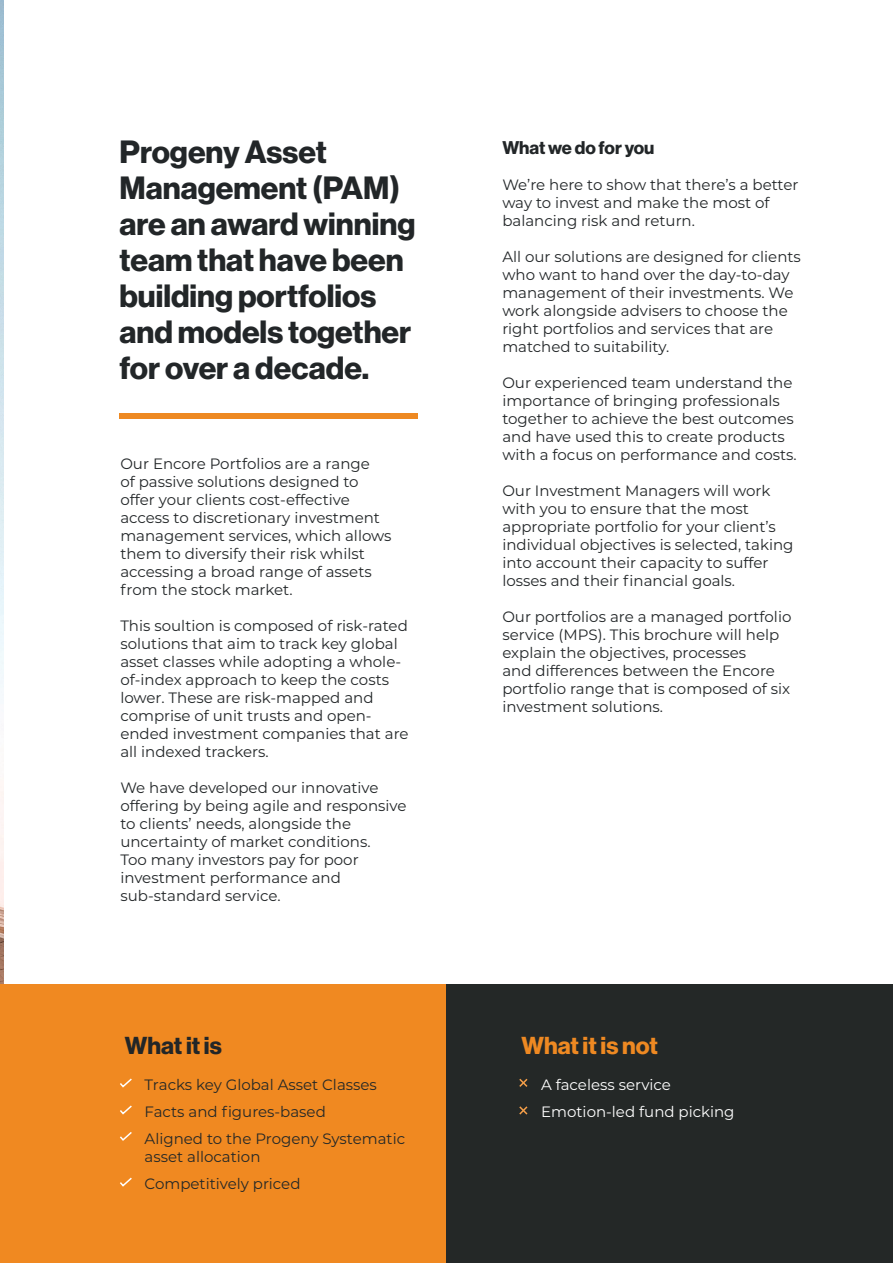
<style>
.page{position:relative;width:893px;height:1263px;background:#fff}
.page>*{position:absolute;margin:0;border:0;box-sizing:border-box;transform-origin:0 0}
.Intro{font:31.5px/36px "N Haas Grotesk DS Pro 75 Bd";color:#222628}
.Intro-2{font:24px "N Haas Grotesk DS Pro 75 Bd";color:#ee8922}
.Intro-3{font:24px "N Haas Grotesk DS Pro 75 Bd";color:#222628}
.body{font:18px "N Haas Grotesk DS Pro 75 Bd";color:#222628}
.body-2{font:15px/18px "Montserrat";color:#222628}
.body-3{font:15px/18px "Montserrat";color:#242827}
.body-4{font:15px "Montserrat";color:#fff}
</style>
<div class="page">
<img style="left:0;top:0;width:3px;height:985px">
<div style="left:0;top:985px;width:446px;height:278px;background:#f08921"></div>
<div style="left:446px;top:985px;width:447px;height:278px;background:#242827"></div>
<div style="left:119px;top:413px;width:298px;height:6px;background:#ee8922"></div>
<svg style="left:120px;top:1078px;width:12px;height:10px"></svg>
<svg style="left:120px;top:1105px;width:12px;height:10px"></svg>
<svg style="left:120px;top:1132px;width:12px;height:9px"></svg>
<svg style="left:120px;top:1177px;width:12px;height:10px"></svg>
<svg style="left:519px;top:1078px;width:9px;height:9px"></svg>
<svg style="left:519px;top:1106px;width:9px;height:9px"></svg>
<p class="Intro" style="left:119px;top:134px;width:297px">Progeny Asset<br>Management (PAM) are an award winning team that have been building portfolios and models together for over a decade.</p>
<p class="body-2" style="left:120px;top:454px;width:273px">Our Encore Portfolios are a range<br>of passive solutions designed to offer your clients cost-effective access to discretionary investment management services, which allows them to diversify their risk whilst accessing a broad range of assets from the stock market.</p>
<p class="body-2" style="left:120px;top:616px;width:290px">This soultion is composed of risk-rated solutions that aim to track key global asset classes while adopting a whole&shy;of-index approach to keep the costs lower. These are risk-mapped and comprise of unit trusts and open&shy;ended investment companies that are all indexed trackers.</p>
<p class="body-2" style="left:120px;top:778px;width:288px">We have developed our innovative offering by being agile and responsive to clients’ needs, alongside the uncertainty of market conditions.<br>Too many investors pay for poor investment performance and sub-standard service.</p>
<p class="Intro-3" style="left:125px;top:1031px;width:98px">What it is</p>
<p class="body-3" style="left:145px;top:1075px;width:234px">Tracks key Global Asset Classes</p>
<p class="body-3" style="left:145px;top:1102px;width:183px">Facts and figures-based</p>
<p class="body-3" style="left:145px;top:1129px;width:262px">Aligned to the Progeny Systematic asset allocation</p>
<p class="body-3" style="left:145px;top:1174px;width:157px">Competitively priced</p>
<p class="body" style="left:502px;top:137px;width:154px">What we do for you</p>
<p class="body-2" style="left:502px;top:175px;width:298px">We’re here to show that there’s a better way to invest and make the most of balancing risk and return.</p>
<p class="body-2" style="left:502px;top:247px;width:300px">All our solutions are designed for clients who want to hand over the day-to-day management of their investments. We work alongside advisers to choose the right portfolios and services that are matched to suitability.</p>
<p class="body-2" style="left:502px;top:373px;width:296px">Our experienced team understand the importance of bringing professionals together to achieve the best outcomes and have used this to create products with a focus on performance and costs.</p>
<p class="body-2" style="left:502px;top:481px;width:293px">Our Investment Managers will work with you to ensure that the most appropriate portfolio for your client’s individual objectives is selected, taking into account their capacity to suffer losses and their financial goals.</p>
<p class="body-2" style="left:502px;top:607px;width:291px">Our portfolios are a managed portfolio service (MPS). This brochure will help explain the objectives, processes<br>and differences between the Encore portfolio range that is composed of six investment solutions.</p>
<p class="Intro-2" style="left:521px;top:1031px;width:138px">What it is not</p>
<p class="body-4" style="left:541px;top:1074px;width:131px">A faceless service</p>
<p class="body-4" style="left:541px;top:1101px;width:195px">Emotion-led fund picking</p>
</div>
